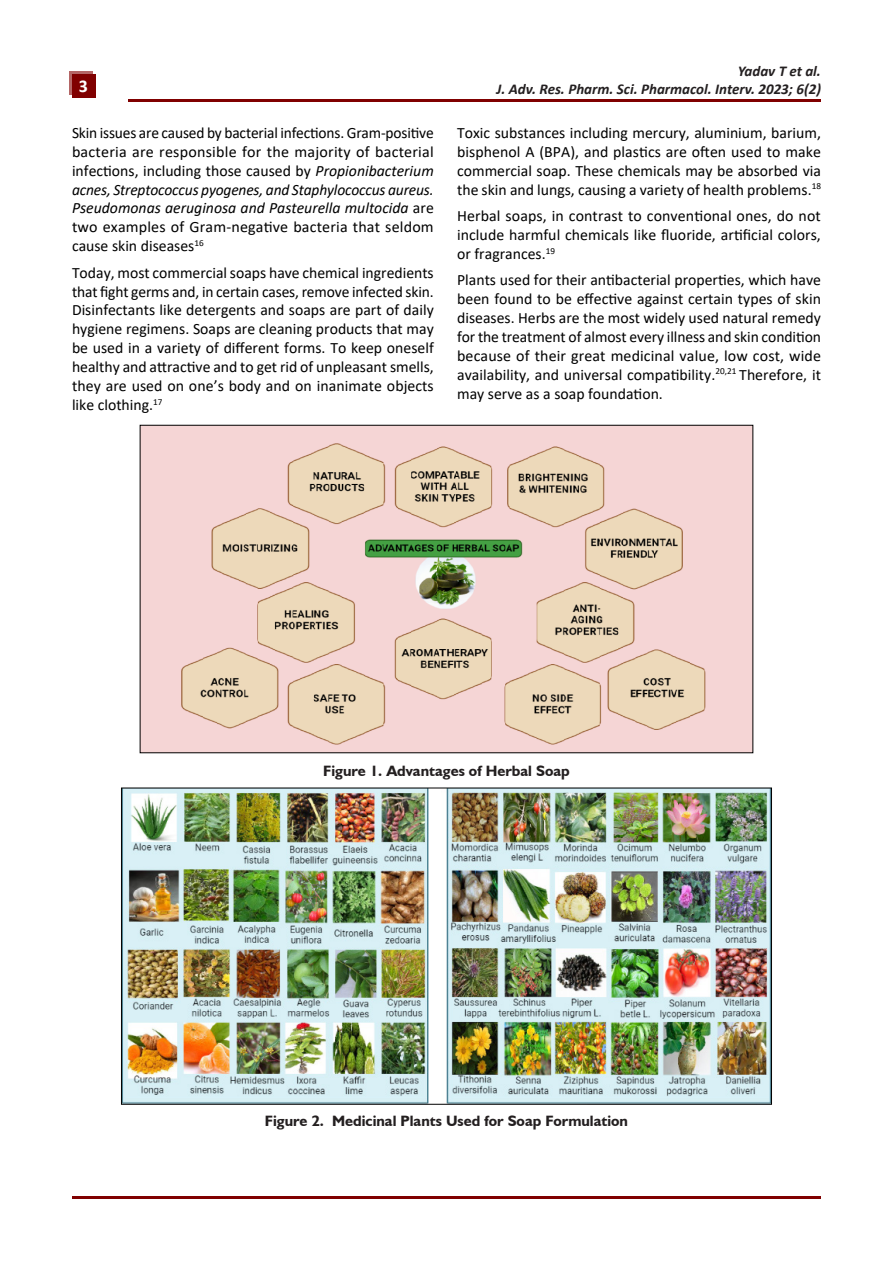
<style>
.page{position:relative;width:893px;height:1263px;background:#fff}
.page>*{position:absolute;margin:0;border:0;box-sizing:border-box;transform-origin:0 0}
.t1{font:700 18px "Calibri";color:#fff}
.t2{font:15.75px/18.9px "Calibri";color:#000;text-align:justify}
.t3{font:700 15px "Humanist 521 BT";color:#231f20}
.t4{font:italic 700 15px/18px "Calibri";color:#231f20;text-align:right}
.s1{font-style:italic}
</style>
<div class="page">
<div style="left:69px;top:71px;width:23px;height:23px;background:#b46666"></div>
<div style="left:72px;top:74px;width:23px;height:23px;background:#800000"></div>
<hr style="left:128px;top:100px;width:693px;height:2px;background:#800000">
<hr style="left:72px;top:1196px;width:749px;height:2px;background:#800000">
<img style="left:142px;top:427px;width:609px;height:324px">
<img style="left:123px;top:790px;width:647px;height:313px">
<p class="t1" style="left:79px;top:74px;width:11px">3</p>
<p class="t2" style="left:72px;top:123px;width:363px">Skin issues are caused by bacterial infections. Gram-positive bacteria are responsible for the majority of bacterial infections, including those caused by <span class="s1">Propionibacterium acnes, Streptococcus pyogenes, and Staphylococcus aureus.<br>Pseudomonas aeruginosa and Pasteurella multocida</span> are two examples of Gram-negative bacteria that seldom cause skin diseases<sup>16</sup></p>
<p class="t2" style="left:72px;top:263px;width:363px">Today, most commercial soaps have chemical ingredients that fight germs and, in certain cases, remove infected skin.<br>Disinfectants like detergents and soaps are part of daily hygiene regimens. Soaps are cleaning products that may be used in a variety of different forms. To keep oneself healthy and attractive and to get rid of unpleasant smells, they are used on one’s body and on inanimate objects like clothing.<sup>17</sup></p>
<p class="t4" style="left:497px;top:61px;width:326px">Yadav T et al.<br>J. Adv. Res. Pharm. Sci. Pharmacol. Interv. 2023; 6(2)</p>
<p class="t2" style="left:457px;top:123px;width:365px">Toxic substances including mercury, aluminium, barium, bisphenol A (BPA), and plastics are often used to make commercial soap. These chemicals may be absorbed via the skin and lungs, causing a variety of health problems.<sup>18</sup></p>
<p class="t2" style="left:457px;top:206px;width:365px">Herbal soaps, in contrast to conventional ones, do not include harmful chemicals like fluoride, artificial colors, or fragrances.<sup>19</sup></p>
<p class="t2" style="left:457px;top:270px;width:365px">Plants used for their antibacterial properties, which have been found to be effective against certain types of skin diseases. Herbs are the most widely used natural remedy for the treatment of almost every illness and skin condition because of their great medicinal value, low cost, wide availability, and universal compatibility.<sup>20,21</sup> Therefore, it may serve as a soap foundation.</p>
<p class="t3" style="left:323px;top:761px;width:248px">Figure 1. Advantages of Herbal Soap</p>
<p class="t3" style="left:265px;top:1112px;width:365px">Figure 2. Medicinal Plants Used for Soap Formulation</p>
</div>
